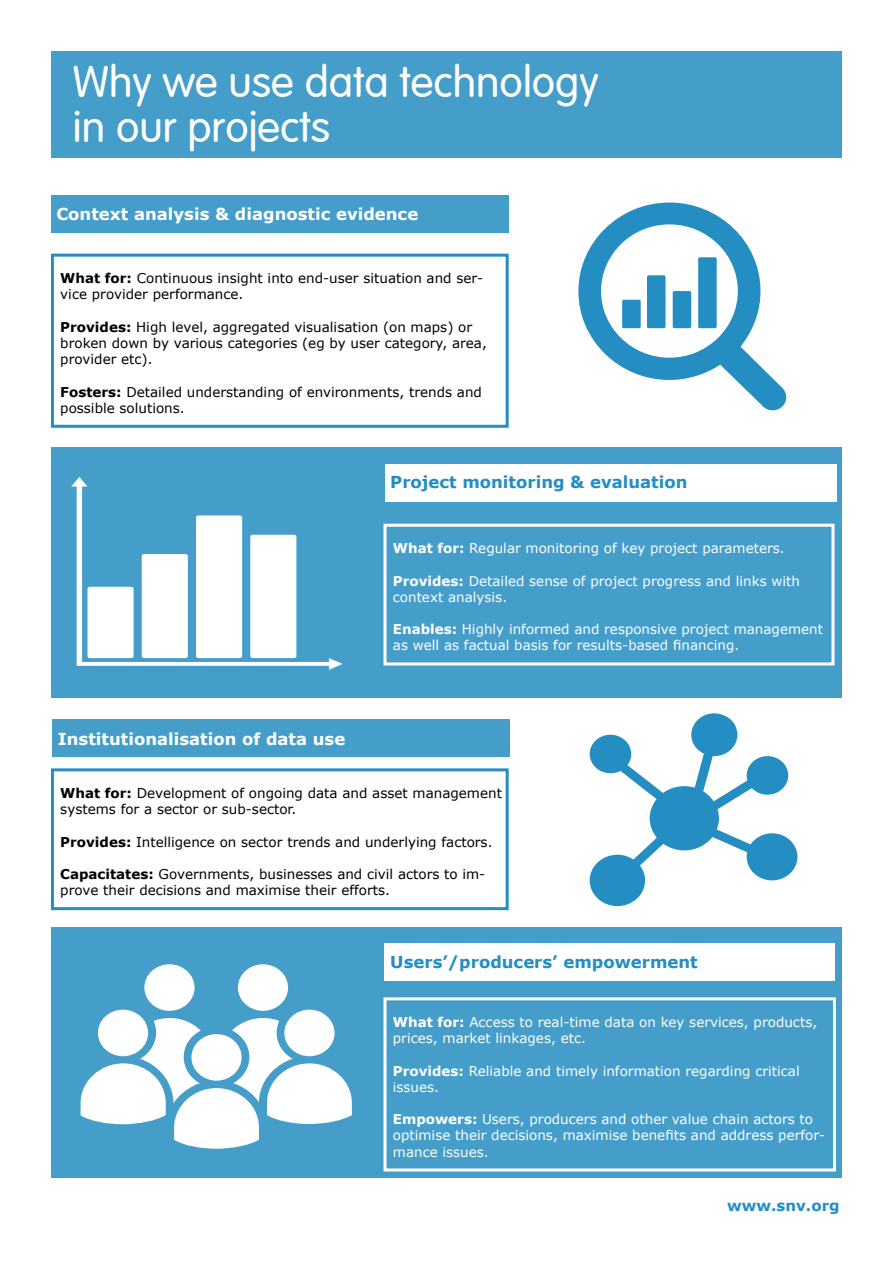
<style>
.page{position:relative;width:893px;height:1263px;background:#fff}
.page>*{position:absolute;margin:0;border:0;box-sizing:border-box;transform-origin:0 0}
.t1{font:300 43.5px/45px "VAG Rounded LT";color:#fff}
.t2{font:700 16.5px "Verdana";color:#fff}
.t3{font:700 16.5px "Verdana";color:#248dc1}
.t4{font:700 15px "Verdana";color:#248dc1}
.t5{font:13.5px/16.2px "Verdana";color:#010000}
.t6{font:13.5px/16.2px "Verdana";color:#fff}
.s1{font-weight:700}
</style>
<div class="page">
<svg style="left:590px;top:713px;width:207px;height:193px"></svg>
<div style="left:51px;top:447px;width:791px;height:251px;background:#459eca"></div>
<div style="left:51px;top:927px;width:791px;height:251px;background:#459eca"></div>
<div style="left:51px;top:254px;width:458px;height:174px;border:3px solid #248dc1"></div>
<div style="left:383px;top:524px;width:451px;height:141px;border:3px solid #fff"></div>
<div style="left:51px;top:768px;width:458px;height:142px;border:3px solid #248dc1"></div>
<div style="left:383px;top:997px;width:453px;height:174px;border:3px solid #fff"></div>
<svg style="left:578px;top:203px;width:208px;height:207px"></svg>
<div style="left:673px;top:291px;width:18px;height:37px;background:#248dc1;border-radius:2px"></div>
<div style="left:622px;top:300px;width:19px;height:28px;background:#248dc1"></div>
<div style="left:698px;top:257px;width:19px;height:71px;background:#248dc1;border-radius:2px"></div>
<div style="left:51px;top:196px;width:458px;height:37px;background:#459eca"></div>
<div style="left:53px;top:720px;width:457px;height:37px;background:#459eca"></div>
<div style="left:144px;top:964px;width:51px;height:47px;background:#fff;border-radius:50%"></div>
<div style="left:238px;top:964px;width:50px;height:47px;background:#fff;border-radius:50%"></div>
<div style="left:98px;top:1010px;width:50px;height:46px;background:#fff;border-radius:50%"></div>
<div style="left:284px;top:1010px;width:51px;height:46px;background:#fff;border-radius:50%"></div>
<svg style="left:81px;top:1018px;width:271px;height:131px"></svg>
<svg style="left:71px;top:477px;width:272px;height:193px"></svg>
<div style="left:385px;top:464px;width:451px;height:37px;background:#fff"></div>
<div style="left:384px;top:944px;width:451px;height:37px;background:#fff"></div>
<div style="left:51px;top:52px;width:791px;height:106px;background:#459eca"></div>
<h1 class="t1" style="left:73px;top:61px;width:527px">Why we use data technology in our projects</h1>
<p class="t2" style="left:56px;top:202px;width:363px">Context analysis &amp; diagnostic evidence</p>
<p class="t5" style="left:60px;top:270px;width:424px"><span class="s1">What for:</span> Continuous insight into end-user situation and ser&shy;vice provider performance.</p>
<p class="t5" style="left:60px;top:319px;width:428px"><span class="s1">Provides:</span> High level, aggregated visualisation (on maps) or broken down by various categories (eg by user category, area, provider etc).</p>
<p class="t5" style="left:60px;top:383px;width:423px"><span class="s1">Fosters:</span> Detailed understanding of environments, trends and possible solutions.</p>
<p class="t3" style="left:390px;top:471px;width:299px">Project monitoring &amp; evaluation</p>
<p class="t2" style="left:58px;top:727px;width:289px">Institutionalisation of data use</p>
<p class="t6" style="left:393px;top:540px;width:393px"><span class="s1">What for:</span> Regular monitoring of key project parameters.</p>
<p class="t6" style="left:393px;top:572px;width:409px"><span class="s1">Provides:</span> Detailed sense of project progress and links with context analysis.</p>
<p class="t6" style="left:393px;top:621px;width:432px"><span class="s1">Enables:</span> Highly informed and responsive project management as well as factual basis for results-based financing.</p>
<p class="t5" style="left:60px;top:785px;width:443px"><span class="s1">What for:</span> Development of ongoing data and asset management systems for a sector or sub-sector.</p>
<p class="t5" style="left:60px;top:833px;width:434px"><span class="s1">Provides:</span> Intelligence on sector trends and underlying factors.</p>
<p class="t5" style="left:60px;top:866px;width:427px"><span class="s1">Capacitates:</span> Governments, businesses and civil actors to im&shy;prove their decisions and maximise their efforts.</p>
<p class="t3" style="left:390px;top:951px;width:309px">Users’/producers’ empowerment</p>
<p class="t6" style="left:393px;top:1014px;width:426px"><span class="s1">What for:</span> Access to real-time data on key services, products, prices, market linkages, etc.</p>
<p class="t6" style="left:393px;top:1062px;width:408px"><span class="s1">Provides:</span> Reliable and timely information regarding critical issues.</p>
<p class="t6" style="left:393px;top:1111px;width:434px"><span class="s1">Empowers:</span> Users, producers and other value chain actors to optimise their decisions, maximise benefits and address perfor&shy;mance issues.</p>
<p class="t4" style="left:727px;top:1195px;width:114px">www.snv.org</p>
</div>
